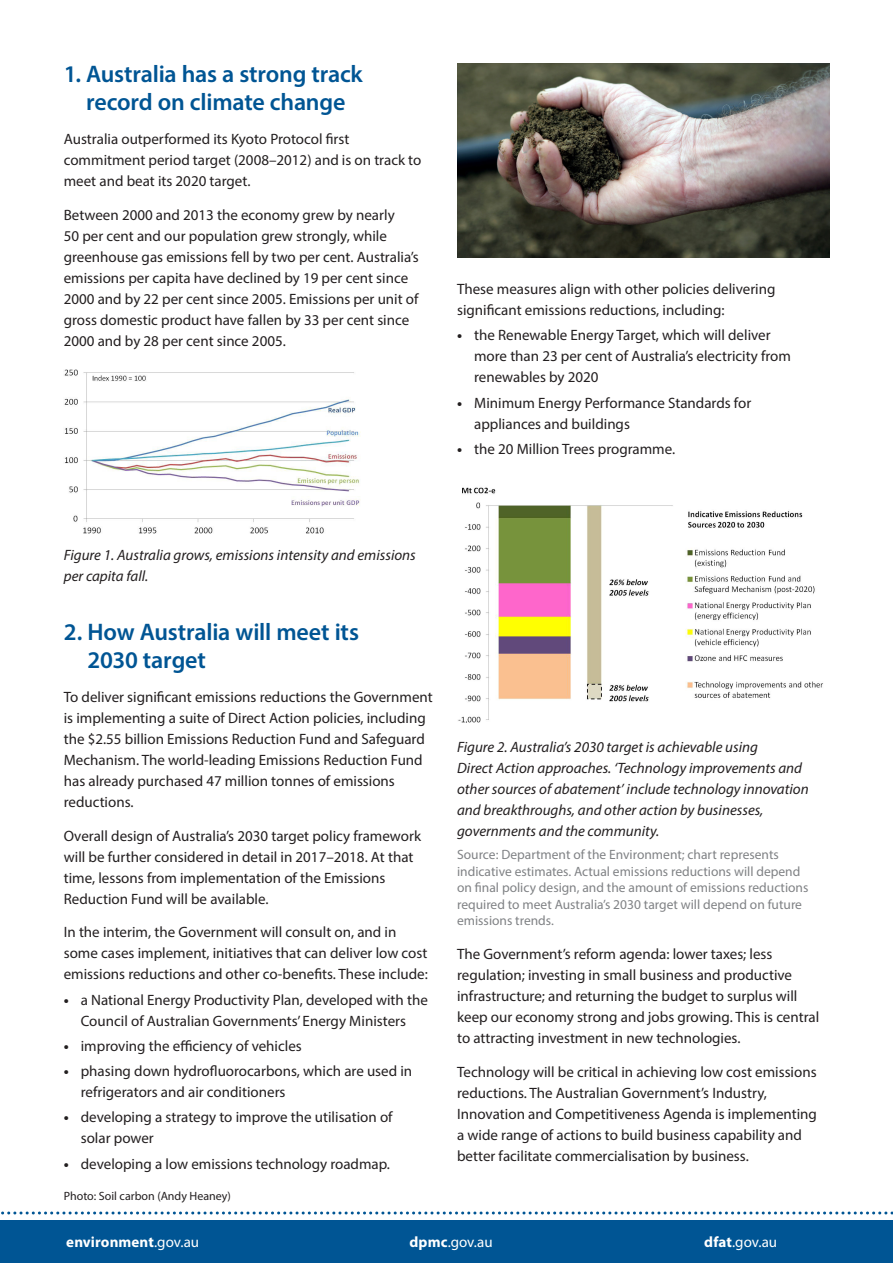
<style>
.page{position:relative;width:893px;height:1263px;background:#fff}
.page>*{position:absolute;margin:0;border:0;box-sizing:border-box;transform-origin:0 0}
.Subhead_2{font:600 24px/28.5px "Myriad Pro";letter-spacing:-.01em;color:#005594;text-align:center}
.Text{font:15px/21px "Myriad Pro";color:#231f20}
.Text-2{font:italic 15px/21px "Myriad Pro";color:#231f20}
.t1{font:15px "Myriad Pro";letter-spacing:-.005em;color:#fff}
.t2{font:700 15px "Myriad Pro";letter-spacing:.005em;color:#fff}
.disclaimer{font:13.5px/16.5px "Myriad Pro";color:#808285}
.t3{font:12px "Myriad Pro";color:#231f20}
.s1{font-weight:700}
.s2{font-weight:400}
</style>
<div class="page">
<div style="left:0;top:1220px;width:893px;height:43px;background:#005594"></div>
<svg style="left:1px;top:1211px;width:892px;height:3px"></svg>
<img style="left:64px;top:369px;width:297px;height:165px">
<img style="left:458px;top:487px;width:365px;height:236px">
<img style="left:457px;top:64px;width:372px;height:193px">
<h2 class="Subhead_2" style="left:64px;top:59px;width:301px">1. Australia has a strong track record on climate change</h2>
<p class="Text" style="left:64px;top:128px;width:359px">Australia outperformed its Kyoto Protocol first commitment period target (2008–2012) and is on track to meet and beat its 2020 target.</p>
<p class="Text" style="left:64px;top:204px;width:356px">Between 2000 and 2013 the economy grew by nearly<br>50 per cent and our population grew strongly, while greenhouse gas emissions fell by two per cent. Australia’s emissions per capita have declined by 19 per cent since 2000 and by 22 per cent since 2005. Emissions per unit of gross domestic product have fallen by 33 per cent since 2000 and by 28 per cent since 2005.</p>
<p class="Text" style="left:457px;top:278px;width:320px">These measures align with other policies delivering significant emissions reductions, including:</p>
<p class="Text" style="left:474px;top:324px;width:318px;text-indent:-17px"><span class="s1">•</span> the Renewable Energy Target, which will deliver more than 23 per cent of Australia’s electricity from renewables by 2020</p>
<p class="Text" style="left:474px;top:392px;width:279px;text-indent:-17px"><span class="s1">•</span> Minimum Energy Performance Standards for appliances and buildings</p>
<p class="Text" style="left:457px;top:438px;width:220px"><span class="s1">•</span> the 20 Million Trees programme.</p>
<p class="Text-2" style="left:64px;top:545px;width:354px">Figure 1. Australia grows, emissions intensity and emissions per capita fall.</p>
<h2 class="Subhead_2" style="left:88px;top:617px;width:273px;text-align:left;text-indent:-24px">2. How Australia will meet its<br>2030 target</h2>
<p class="Text" style="left:64px;top:686px;width:370px">To deliver significant emissions reductions the Government is implementing a suite of Direct Action policies, including the $2.55 billion Emissions Reduction Fund and Safeguard Mechanism. The world-leading Emissions Reduction Fund has already purchased 47 million tonnes of emissions reductions.</p>
<p class="Text" style="left:64px;top:825px;width:359px">Overall design of Australia’s 2030 target policy framework will be further considered in detail in 2017–2018. At that time, lessons from implementation of the Emissions Reduction Fund will be available.</p>
<p class="Text" style="left:64px;top:922px;width:366px">In the interim, the Government will consult on, and in some cases implement, initiatives that can deliver low cost emissions reductions and other co-benefits. These include:</p>
<p class="Text" style="left:64px;top:989px;width:366px;text-align:center"><span class="s1">•</span> a National Energy Productivity Plan, developed with the<br>Council of Australian Governments’ Energy Ministers</p>
<p class="Text" style="left:64px;top:1035px;width:240px"><span class="s1">•</span> improving the efficiency of vehicles</p>
<p class="Text" style="left:81px;top:1060px;width:333px;text-indent:-17px"><span class="s1">•</span> phasing down hydrofluorocarbons, which are used in refrigerators and air conditioners</p>
<p class="Text" style="left:81px;top:1107px;width:313px;text-indent:-17px"><span class="s1">•</span> developing a strategy to improve the utilisation of solar power</p>
<p class="Text" style="left:64px;top:1153px;width:328px"><span class="s1">•</span> developing a low emissions technology roadmap.</p>
<p class="t3" style="left:64px;top:1188px;width:169px">Photo: Soil carbon (Andy Heaney)</p>
<p class="Text-2" style="left:457px;top:737px;width:353px">Figure 2. Australia’s 2030 target is achievable using<br>Direct Action approaches. ‘Technology improvements and other sources of abatement’ include technology innovation and breakthroughs, and other action by businesses, governments and the community.</p>
<p class="disclaimer" style="left:457px;top:846px;width:353px">Source: Department of the Environment; chart represents indicative estimates. Actual emissions reductions will depend on final policy design, and the amount of emissions reductions required to meet Australia’s 2030 target will depend on future emissions trends.</p>
<p class="Text" style="left:457px;top:943px;width:364px">The Government’s reform agenda: lower taxes; less regulation; investing in small business and productive infrastructure; and returning the budget to surplus will keep our economy strong and jobs growing. This is central to attracting investment in new technologies.</p>
<p class="Text" style="left:457px;top:1061px;width:361px">Technology will be critical in achieving low cost emissions reductions. The Australian Government’s Industry, Innovation and Competitiveness Agenda is implementing a wide range of actions to build business capability and better facilitate commercialisation by business.</p>
<p class="t2" style="left:66px;top:1232px;width:134px">environment<span class="s2">.gov.au</span></p>
<p class="t1" style="left:410px;top:1233px;width:85px"><span class="s1">dpmc</span>.gov.au</p>
<p class="t1" style="left:704px;top:1233px;width:74px"><span class="s1">dfat</span>.gov.au</p>
</div>
